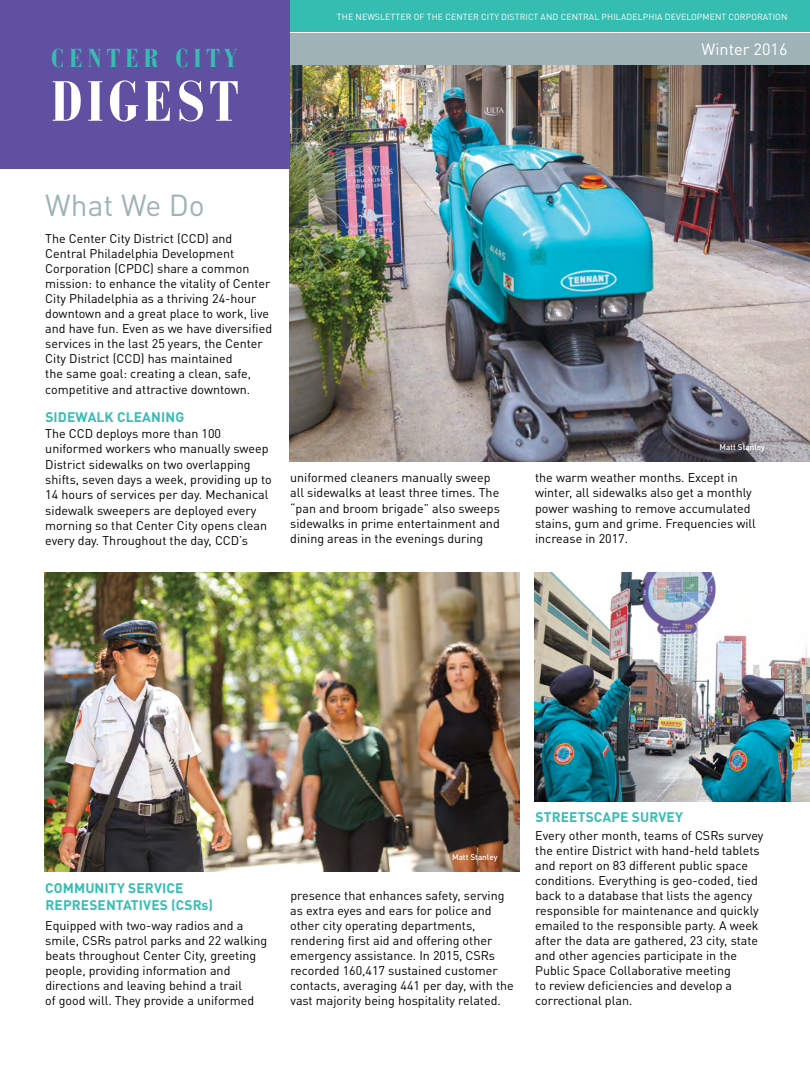
<style>
.page{position:relative;width:810px;height:1080px;background:#fff}
.page>*{position:absolute;margin:0;border:0;box-sizing:border-box;transform-origin:0 0}
.t1{font:700 condensed 56.12px "Bauer Bodoni";letter-spacing:.07em;color:#fff}
.t2{font:30px "DINOT";color:#9fb3b6}
.t3{font:700 condensed 25.75px "Bauer Bodoni";letter-spacing:.2em;color:#36bdb2}
.t4{font:16.25px "DINOT";color:#fff}
.t5{font:700 13.75px/16.5px "DINOT";letter-spacing:.01em;color:#36bdb2}
.t6{font:12.5px/15px "DINOT";color:#000}
.t7{font:8.75px "DINOT";letter-spacing:.01em;color:#fff}
.t8{font:500 8.12px "DINOT";color:#fff}
</style>
<div class="page">
<img style="left:289px;top:65px;width:521px;height:396px">
<div style="left:281px;top:0;width:529px;height:32px;background:#36bdb2"></div>
<div style="left:281px;top:33px;width:529px;height:32px;background:#9fb3b6"></div>
<div style="left:0;top:0;width:289px;height:169px;background:#6050a1"></div>
<img style="left:535px;top:572px;width:275px;height:229px">
<img style="left:45px;top:572px;width:475px;height:300px">
<h3 class="t3" style="left:51px;top:43px;width:187px">CENTER CITY</h3>
<h1 class="t1" style="left:51px;top:69px;width:189px">DIGEST</h1>
<p class="t7" style="left:337px;top:12px;width:452px">THE NEWSLETTER OF THE CENTER CITY DISTRICT AND CENTRAL PHILADELPHIA DEVELOPMENT CORPORATION</p>
<h3 class="t4" style="left:702px;top:39px;width:87px">Winter 2016</h3>
<h2 class="t2" style="left:45px;top:187px;width:161px">What We Do</h2>
<p class="t6" style="left:45px;top:230px;width:228px">The Center City District (CCD) and Central Philadelphia Development Corporation (CPDC) share a common mission: to enhance the vitality of Center City Philadelphia as a thriving 24-hour downtown and a great place to work, live and have fun. Even as we have diversified services in the last 25 years, the Center City District (CCD) has maintained<br>the same goal: creating a clean, safe,</p>
<p class="t6" style="left:45px;top:382px;width:206px">competitive and attractive downtown.</p>
<p class="t5" style="left:45px;top:408px;width:140px">SIDEWALK CLEANING</p>
<p class="t6" style="left:45px;top:426px;width:228px">The CCD deploys more than 100 uniformed workers who manually sweep District sidewalks on two overlapping shifts, seven days a week, providing up to 14 hours of services per day. Mechanical sidewalk sweepers are deployed every morning so that Center City opens clean every day. Throughout the day, CCD’s</p>
<p class="t8" style="left:720px;top:442px;width:47px">Matt Stanley</p>
<p class="t6" style="left:290px;top:470px;width:211px">uniformed cleaners manually sweep all sidewalks at least three times. The “pan and broom brigade” also sweeps sidewalks in prime entertainment and dining areas in the evenings during</p>
<p class="t6" style="left:535px;top:470px;width:222px">the warm weather months. Except in winter, all sidewalks also get a monthly power washing to remove accumulated stains, gum and grime. Frequencies will increase in 2017.</p>
<p class="t5" style="left:45px;top:880px;width:169px">COMMUNITY SERVICE<br>REPRESENTATIVES (CSRs)</p>
<p class="t6" style="left:45px;top:918px;width:224px">Equipped with two-way radios and a smile, CSRs patrol parks and 22 walking beats throughout Center City, greeting people, providing information and directions and leaving behind a trail<br>of good will. They provide a uniformed</p>
<p class="t8" style="left:452px;top:852px;width:47px">Matt Stanley</p>
<p class="t6" style="left:290px;top:888px;width:225px">presence that enhances safety, serving as extra eyes and ears for police and other city operating departments, rendering first aid and offering other emergency assistance. In 2015, CSRs recorded 160,417 sustained customer contacts, averaging 441 per day, with the vast majority being hospitality related.</p>
<p class="t5" style="left:535px;top:809px;width:149px">STREETSCAPE SURVEY</p>
<p class="t6" style="left:535px;top:828px;width:230px">Every other month, teams of CSRs survey the entire District with hand-held tablets and report on 83 different public space conditions. Everything is geo-coded, tied back to a database that lists the agency responsible for maintenance and quickly emailed to the responsible party. A week after the data are gathered, 23 city, state and other agencies participate in the Public Space Collaborative meeting<br>to review deficiencies and develop a correctional plan.</p>
</div>
